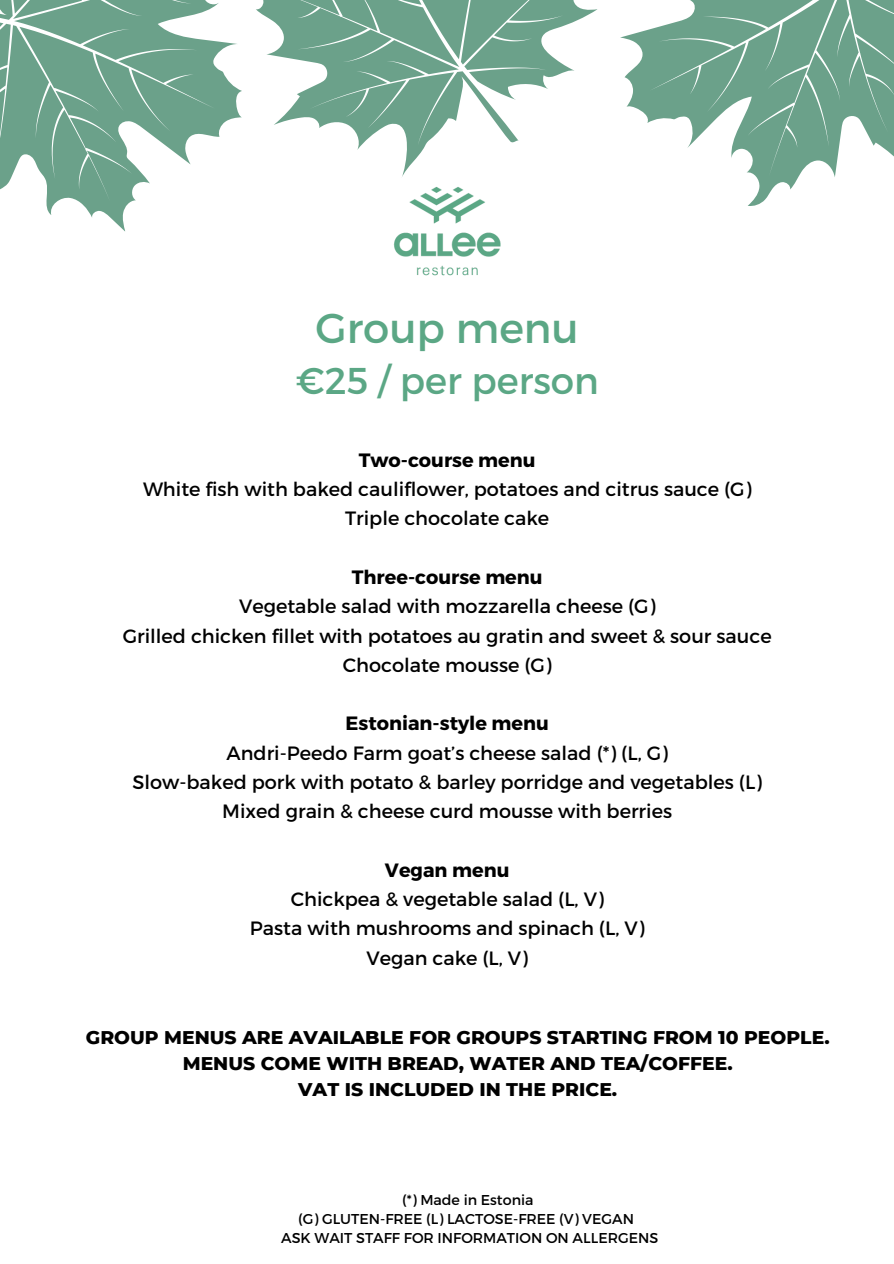
<style>
.page{position:relative;width:894px;height:1264px;background:#fff}
.page>*{position:absolute;margin:0;border:0;box-sizing:border-box;transform-origin:0 0}
.t1{font:41.7px "Montserrat";color:#5ba785}
.t2{font:37.2px "Montserrat";color:#5ba785}
.t3{font:19.2px/29.2px "Montserrat";color:#000;text-align:center}
.t4{font:700 19.2px "Montserrat";color:#000}
.t5{font:800 18.75px/26px "Montserrat";color:#000;text-align:center}
.t6{font:14.25px/19.2px "Montserrat";color:#000;text-align:center}
</style>
<div class="page">
<svg style="left:623px;top:0;width:270px;height:206px;fill:#6ba18a"></svg>
<svg style="left:334px;top:0;width:289px;height:133px;fill:#6ba18a"></svg>
<svg style="left:0;top:0;width:334px;height:232px"></svg>
<img style="left:356px;top:133px;width:163px;height:143px">
<h1 class="t1" style="left:315px;top:301px;width:265px">Group menu</h1>
<h2 class="t2" style="left:295px;top:356px;width:305px">€25 / per person</h2>
<p class="t4" style="left:358px;top:447px;width:178px">Two-course menu</p>
<p class="t3" style="left:143px;top:473px;width:609px">White fish with baked cauliflower, potatoes and citrus sauce (G)<br>Triple chocolate cake</p>
<p class="t4" style="left:351px;top:564px;width:192px">Three-course menu</p>
<p class="t3" style="left:123px;top:590px;width:650px">Vegetable salad with mozzarella cheese (G)<br>Grilled chicken fillet with potatoes au gratin and sweet &amp; sour sauce<br>Chocolate mousse (G)</p>
<p class="t4" style="left:345px;top:711px;width:205px">Estonian-style menu</p>
<p class="t3" style="left:132px;top:737px;width:631px">Andri-Peedo Farm goat’s cheese salad (*) (L, G)<br>Slow-baked pork with potato &amp; barley porridge and vegetables (L)<br>Mixed grain &amp; cheese curd mousse with berries</p>
<p class="t4" style="left:385px;top:857px;width:126px">Vegan menu</p>
<p class="t3" style="left:250px;top:883px;width:396px">Chickpea &amp; vegetable salad (L, V)<br>Pasta with mushrooms and spinach (L, V)<br>Vegan cake (L, V)</p>
<p class="t5" style="left:86px;top:1024px;width:745px">GROUP MENUS ARE AVAILABLE FOR GROUPS STARTING FROM 10 PEOPLE.<br>MENUS COME WITH BREAD, WATER AND TEA/COFFEE.<br>VAT IS INCLUDED IN THE PRICE.</p>
<p class="t6" style="left:281px;top:1189px;width:378px">(*) Made in Estonia<br>(G) GLUTEN-FREE (L) LACTOSE-FREE (V) VEGAN<br>ASK WAIT STAFF FOR INFORMATION ON ALLERGENS</p>
</div>
